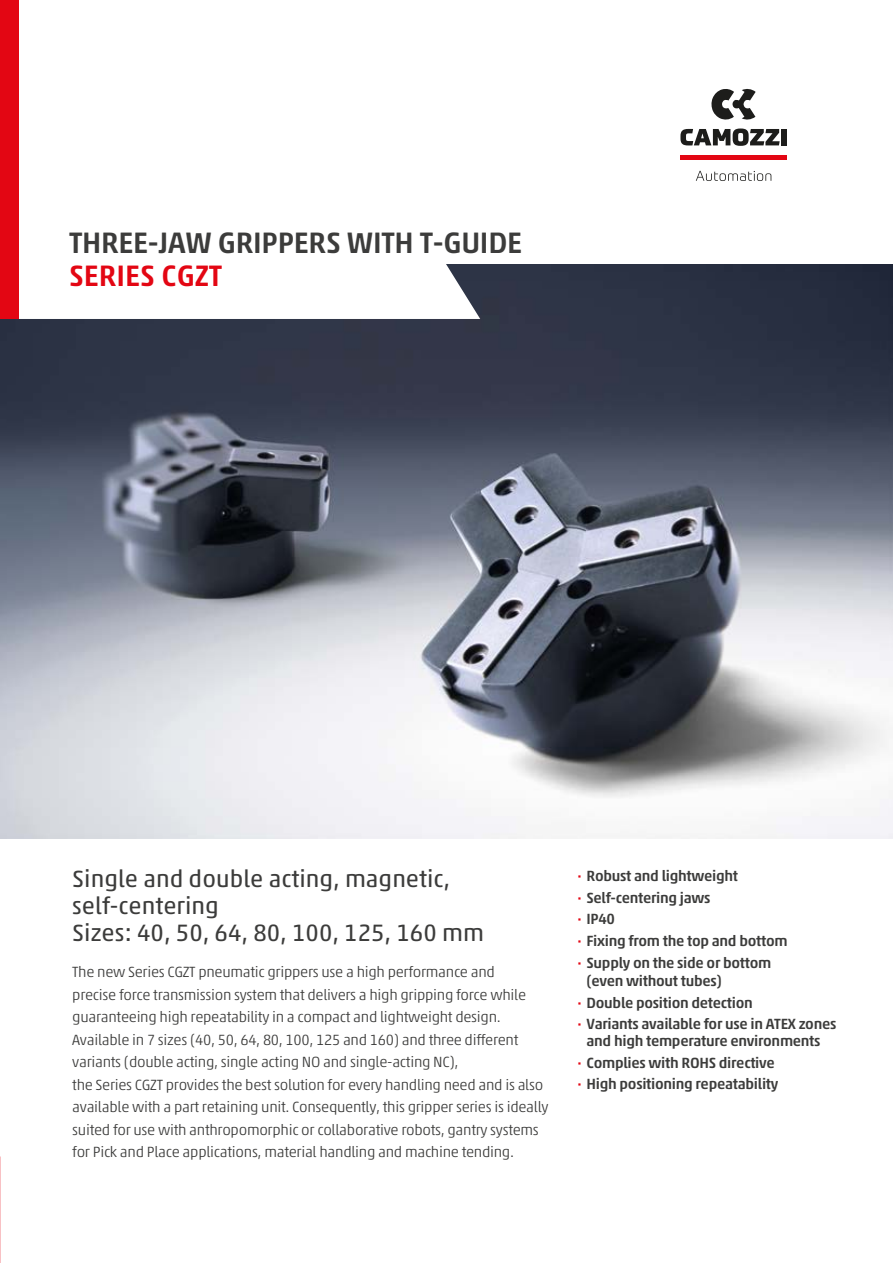
<style>
.page{position:relative;width:893px;height:1263px;background:#fff}
.page>*{position:absolute;margin:0;border:0;box-sizing:border-box;transform-origin:0 0}
.t1{font:500 30px "Akko W1 G";letter-spacing:-.01em;color:#3c3c3b}
.t2{font:500 30px "Akko W1 G";color:#e30613}
.t3{font:24px/27px "Akko W1 G";color:#3c3c3b}
.t4{font:300 15px/22.5px "Akko W1 G";letter-spacing:-.02em;color:#3c3c3b}
.t5{font:500 15px/21.8px "Akko W1 G";letter-spacing:-.02em;color:#3c3c3b}
.s1{color:#e30613}
</style>
<div class="page">
<img style="left:0;top:265px;width:893px;height:573px">
<svg style="left:19px;top:264px;width:461px;height:55px"></svg>
<div style="left:680px;top:155px;width:107px;height:5px;background:#e30613"></div>
<svg style="left:711px;top:89px;width:45px;height:31px"></svg>
<svg style="left:680px;top:129px;width:100px;height:17px"></svg>
<div style="left:781px;top:129px;width:6px;height:16px;background:#1d1d1b"></div>
<svg style="left:696px;top:171px;width:75px;height:10px"></svg>
<div style="left:0;top:0;width:19px;height:319px;background:#e30613"></div>
<h1 class="t1" style="left:69px;top:220px;width:455px">THREE-JAW GRIPPERS WITH T-GUIDE</h1>
<h1 class="t2" style="left:69px;top:253px;width:155px">SERIES CGZT</h1>
<h2 class="t3" style="left:72px;top:863px;width:413px">Single and double acting, magnetic, self-centering<br>Sizes: 40, 50, 64, 80, 100, 125, 160 mm</h2>
<p class="t5" style="left:577px;top:864px;width:212px"><span class="s1">·</span> Robust and lightweight<br><span class="s1">·</span> Self-centering jaws<br><span class="s1">·</span> IP40<br><span class="s1">·</span> Fixing from the top and bottom <span class="s1">·</span> Supply on the side or bottom</p>
<p class="t5" style="left:577px;top:969px;width:260px;text-indent:9px">(even without tubes)<br><span class="s1">·</span> Double position detection<br><span class="s1">·</span> Variants available for use in ATEX zones</p>
<p class="t5" style="left:577px;top:1029px;width:244px;text-indent:9px">and high temperature environments <span class="s1">·</span> Complies with ROHS directive<br><span class="s1">·</span> High positioning repeatability</p>
<p class="t4" style="left:72px;top:960px;width:478px">The new Series CGZT pneumatic grippers use a high performance and<br>precise force transmission system that delivers a high gripping force while guaranteeing high repeatability in a compact and lightweight design.<br>Available in 7 sizes (40, 50, 64, 80, 100, 125 and 160) and three different variants (double acting, single acting NO and single-acting NC),<br>the Series CGZT provides the best solution for every handling need and is also available with a part retaining unit. Consequently, this gripper series is ideally suited for use with anthropomorphic or collaborative robots, gantry systems for Pick and Place applications, material handling and machine tending.</p>
</div>
